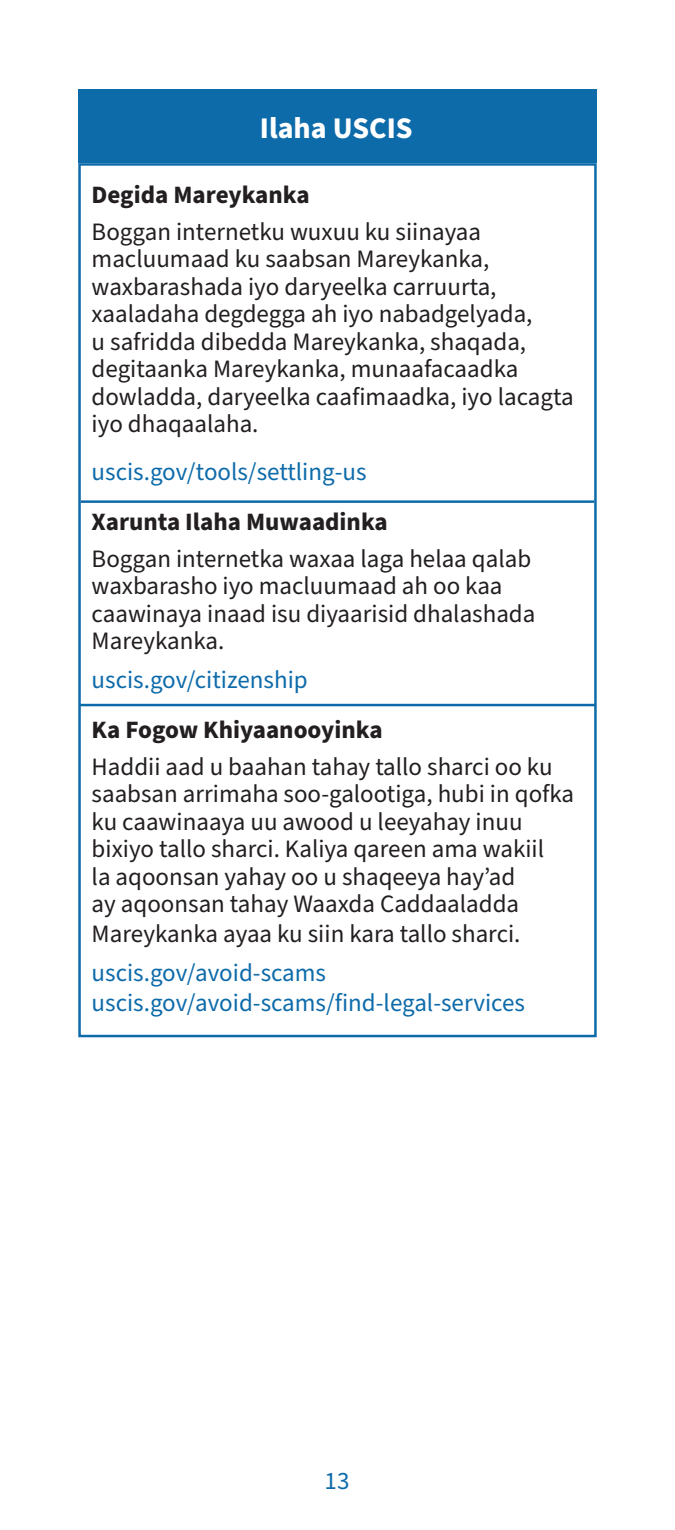
<style>
.page{position:relative;width:675px;height:1530px;background:#fff}
.page>*{position:absolute;margin:0;border:0;box-sizing:border-box;transform-origin:0 0}
.t1{font:700 30px "Source Sans Pro";color:#fff}
.Table_text{font:25px/27.5px "Source Sans Pro";color:#231f20}
.Table_text-2{font:25px "Source Sans Pro";color:#0e6baa}
.Table_text-3{font:700 25px "Source Sans Pro";color:#231f20}
</style>
<div class="page">
<hr style="left:79px;top:704px;width:517px;height:2px;background:#0e6baa">
<hr style="left:81px;top:500px;width:513px;height:3px;background:#0e6baa">
<div style="left:78px;top:89px;width:519px;height:74px;background:#0e6baa"></div>
<p class="t1" style="left:260px;top:108px;width:154px">Ilaha USCIS</p>
<p class="Table_text-3" style="left:92px;top:178px;width:220px">Degida Mareykanka</p>
<p class="Table_text" style="left:92px;top:219px;width:483px">Boggan internetku wuxuu ku siinayaa macluumaad ku saabsan Mareykanka, waxbarashada iyo daryeelka carruurta, xaaladaha degdegga ah iyo nabadgelyada,<br>u safridda dibedda Mareykanka, shaqada, degitaanka Mareykanka, munaafacaadka dowladda, daryeelka caafimaadka, iyo lacagta iyo dhaqaalaha.</p>
<p class="Table_text-2" style="left:92px;top:455px;width:276px">uscis.gov/tools/settling-us</p>
<p class="Table_text-3" style="left:92px;top:505px;width:298px">Xarunta Ilaha Muwaadinka</p>
<p class="Table_text" style="left:92px;top:546px;width:445px">Boggan internetka waxaa laga helaa qalab waxbarasho iyo macluumaad ah oo kaa caawinaya inaad isu diyaarisid dhalashada Mareykanka.</p>
<p class="Table_text-2" style="left:92px;top:663px;width:218px">uscis.gov/citizenship</p>
<p class="Table_text-3" style="left:92px;top:713px;width:293px">Ka Fogow Khiyaanooyinka</p>
<p class="Table_text" style="left:92px;top:754px;width:484px">Haddii aad u baahan tahay tallo sharci oo ku saabsan arrimaha soo-galootiga, hubi in qofka ku caawinaaya uu awood u leeyahay inuu bixiyo tallo sharci. Kaliya qareen ama wakiil<br>la aqoonsan yahay oo u shaqeeya hay’ad<br>ay aqoonsan tahay Waaxda Caddaaladda</p>
<p class="Table_text" style="left:92px;top:921px;width:430px">Mareykanka ayaa ku siin kara tallo sharci.</p>
<p class="Table_text-2" style="left:92px;top:956px;width:236px">uscis.gov/avoid-scams</p>
<p class="Table_text-2" style="left:92px;top:986px;width:435px">uscis.gov/avoid-scams/find-legal-services</p>
<p class="Table_text-2" style="left:325px;top:1464px;width:26px">13</p>
</div>
